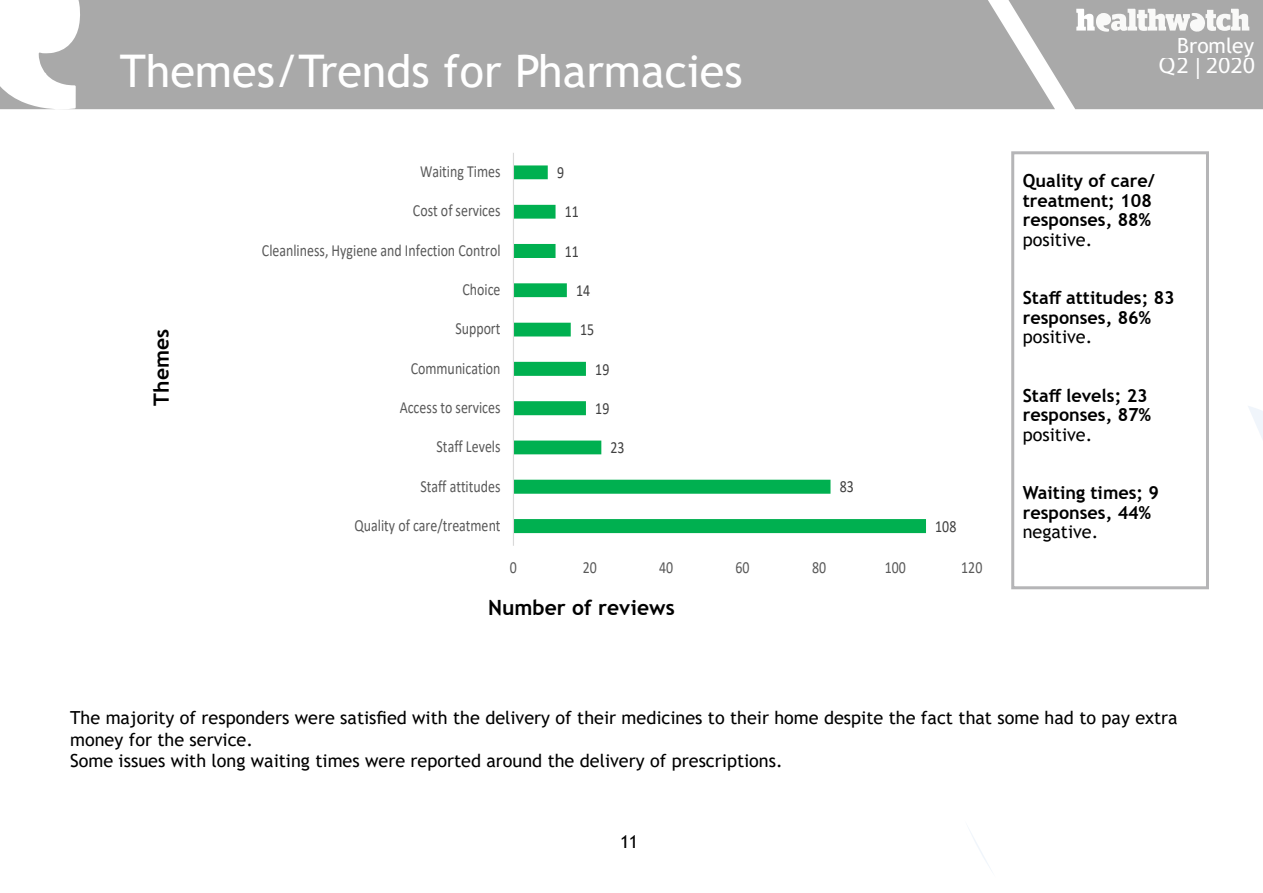
<style>
.page{position:relative;width:1263px;height:893px;background:#fff}
.page>*{position:absolute;margin:0;border:0;box-sizing:border-box;transform-origin:0 0}
.t1{font:45px "Trebuchet MS";color:#fff}
.t2{font:24px "Myriad Pro";color:#fff}
.t3{font:700 21px "Trebuchet MS";color:#000}
.t4{font:21px "Trebuchet MS";color:#fff}
.t5{font:18px/21.6px "Trebuchet MS";color:#000}
.t6{font:700 18px/19.5px "Trebuchet MS";color:#000}
.t7{font:16.95px "Calibri";color:#595959;scale:.82 1}
.t8{font:16.95px "Calibri";color:#404040;scale:.82 1}
</style>
<div class="page">
<svg style="left:968px;top:828px;width:24px;height:43px"></svg>
<svg style="left:1248px;top:406px;width:15px;height:34px"></svg>
<svg style="left:514px;top:165px;width:412px;height:368px"></svg>
<hr style="left:513px;top:153px;width:1px;height:393px;background:#d9d9d9">
<svg style="left:0;top:0;width:1055px;height:110px;background:#afafaf"></svg>
<svg style="left:1008px;top:0;width:255px;height:109px"></svg>
<div style="left:1159px;top:55px;width:99px;height:44px;background:#a9a9a9"></div>
<div style="left:1096px;top:38px;width:158px;height:19px;background:#a9a9a9"></div>
<div style="left:1011px;top:151px;width:198px;height:438px;border:3px solid #b5b5b7"></div>
<p class="t4" style="left:1177px;top:33px;width:78px">Bromley</p>
<h1 class="t1" style="left:120px;top:43px;width:624px">Themes/Trends for Pharmacies</h1>
<h2 class="t2" style="left:1176px;top:50px;width:14px">2</h2>
<h2 class="t2" style="left:1161px;top:52px;width:94px">Q4| 17</h2>
<h2 class="t2" style="left:1206px;top:50px;width:51px">2020</h2>
<p class="t3" style="left:148px;top:406px;width:78px;rotate:-90deg">Themes</p>
<p class="t7" style="left:420px;top:160px;width:100px">Waiting Times</p>
<p class="t8" style="left:557px;top:161px;width:10px">9</p>
<p class="t7" style="left:413px;top:199px;width:108px">Cost of services</p>
<p class="t8" style="left:565px;top:200px;width:19px">11</p>
<p class="t7" style="left:262px;top:238px;width:293px">Cleanliness, Hygiene and Infection Control</p>
<p class="t8" style="left:565px;top:239px;width:19px">11</p>
<p class="t7" style="left:462px;top:278px;width:48px">Choice</p>
<p class="t8" style="left:576px;top:279px;width:19px">14</p>
<p class="t7" style="left:455px;top:317px;width:56px">Support</p>
<p class="t8" style="left:580px;top:318px;width:19px">15</p>
<p class="t7" style="left:411px;top:356px;width:111px">Communication</p>
<p class="t8" style="left:595px;top:357px;width:19px">19</p>
<p class="t7" style="left:400px;top:396px;width:124px">Access to services</p>
<p class="t8" style="left:595px;top:396px;width:19px">19</p>
<p class="t7" style="left:437px;top:435px;width:80px">Staff Levels</p>
<p class="t8" style="left:610px;top:436px;width:19px">23</p>
<p class="t7" style="left:420px;top:474px;width:99px">Staff attitudes</p>
<p class="t8" style="left:840px;top:475px;width:19px">83</p>
<p class="t7" style="left:355px;top:513px;width:179px">Quality of care/treatment</p>
<p class="t8" style="left:935px;top:514px;width:27px">108</p>
<p class="t7" style="left:510px;top:555px;width:10px">0</p>
<p class="t7" style="left:583px;top:555px;width:19px">20</p>
<p class="t7" style="left:659px;top:555px;width:19px">40</p>
<p class="t7" style="left:736px;top:555px;width:19px">60</p>
<p class="t7" style="left:812px;top:555px;width:19px">80</p>
<p class="t7" style="left:885px;top:555px;width:27px">100</p>
<p class="t7" style="left:961px;top:555px;width:27px">120</p>
<p class="t3" style="left:488px;top:595px;width:188px">Number of reviews</p>
<p class="t6" style="left:1023px;top:171px;width:133px">Quality of care/ treatment; 108 responses, 88%</p>
<p class="t5" style="left:1023px;top:228px;width:71px">positive.</p>
<p class="t6" style="left:1023px;top:288px;width:154px">Staff attitudes; 83 responses, 86%</p>
<p class="t5" style="left:1023px;top:326px;width:71px">positive.</p>
<p class="t6" style="left:1023px;top:385px;width:130px">Staff levels; 23 responses, 87%</p>
<p class="t5" style="left:1023px;top:423px;width:71px">positive.</p>
<p class="t6" style="left:1023px;top:483px;width:138px">Waiting times; 9 responses, 44%</p>
<p class="t5" style="left:1023px;top:521px;width:77px">negative.</p>
<p class="t5" style="left:70px;top:707px;width:1109px">The majority of responders were satisfied with the delivery of their medicines to their home despite the fact that some had to pay extra money for the service.<br>Some issues with long waiting times were reported around the delivery of prescriptions.</p>
<p class="t5" style="left:620px;top:831px;width:20px">11</p>
</div>
